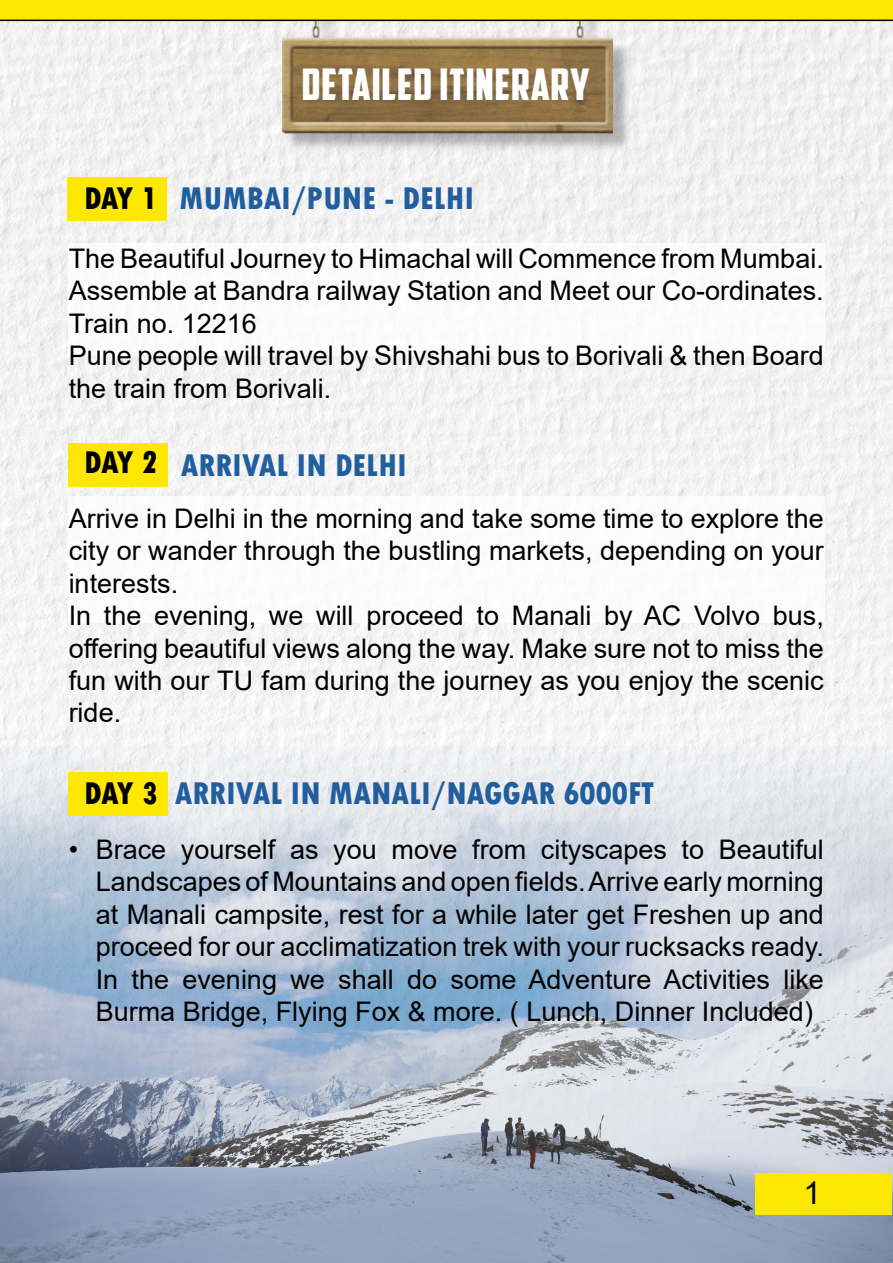
<style>
.page{position:relative;width:893px;height:1263px;background:#fff}
.page>*{position:absolute;margin:0;border:0;box-sizing:border-box;transform-origin:0 0}
.t1{font:43.5px "American Captain";letter-spacing:.02em;color:#fff}
.t2{font:800 condensed 33px "Tw Cen";color:#215e9e}
.t3{font:800 condensed 33px "Tw Cen";letter-spacing:-.035em;color:#000}
.t4{font:31.5px "Arial";color:#000}
.t5{font:27px/32.4px "Arial";color:#000}
</style>
<div class="page">
<img style="left:0;top:21px;width:893px;height:725px">
<img style="left:0;top:746px;width:893px;height:517px">
<div style="left:68px;top:178px;width:99px;height:43px;background:#ffe704"></div>
<div style="left:68px;top:443px;width:99px;height:44px;background:#ffe704"></div>
<div style="left:68px;top:773px;width:99px;height:43px;background:#ffe704"></div>
<div style="left:285px;top:0;width:346px;height:152px;background:#000;opacity:.27"></div>
<img style="left:283px;top:21px;width:330px;height:129px">
<div style="left:68px;top:243px;width:757px;height:112px;background:#fff"></div>
<div style="left:69px;top:496px;width:756px;height:127px;background:#fff"></div>
<svg style="left:0;top:0;width:893px;height:21px;background:#edd703"></svg>
<div style="left:755px;top:1173px;width:137px;height:42px;background:#ffe704"></div>
<h1 class="t1" style="left:302px;top:58px;width:289px">DETAILED ITINERARY</h1>
<p class="t3" style="left:84px;top:178px;width:75px">DAY 1</p>
<p class="t2" style="left:179px;top:178px;width:297px">MUMBAI/PUNE - DELHI</p>
<p class="t5" style="left:69px;top:242px;width:757px">The Beautiful Journey to Himachal will Commence from Mumbai.<br>Assemble at Bandra railway Station and Meet our Co-ordinates.<br>Train no. 12216<br>Pune people will travel by Shivshahi bus to Borivali &amp; then Board the train from Borivali.</p>
<p class="t3" style="left:84px;top:442px;width:75px">DAY 2</p>
<p class="t2" style="left:181px;top:445px;width:227px">ARRIVAL IN DELHI</p>
<p class="t5" style="left:69px;top:502px;width:757px">Arrive in Delhi in the morning and take some time to explore the city or wander through the bustling markets, depending on your interests.<br>In the evening, we will proceed to Manali by AC Volvo bus, offering beautiful views along the way. Make sure not to miss the fun with our TU fam during the journey as you enjoy the scenic ride.</p>
<p class="t3" style="left:84px;top:773px;width:75px">DAY 3</p>
<p class="t2" style="left:175px;top:773px;width:481px">ARRIVAL IN MANALI/NAGGAR 6000FT</p>
<p class="t5" style="left:96px;top:833px;width:730px;text-align:justify;text-indent:-27px">• Brace yourself as you move from cityscapes to Beautiful Landscapes of Mountains and open fields. Arrive early morning at Manali campsite, rest for a while later get Freshen up and proceed for our acclimatization trek with your rucksacks ready.<br>In the evening we shall do some Adventure Activities like Burma Bridge, Flying Fox &amp; more. ( Lunch, Dinner Included)</p>
<p class="t4" style="left:803px;top:1171px;width:19px">1</p>
</div>
